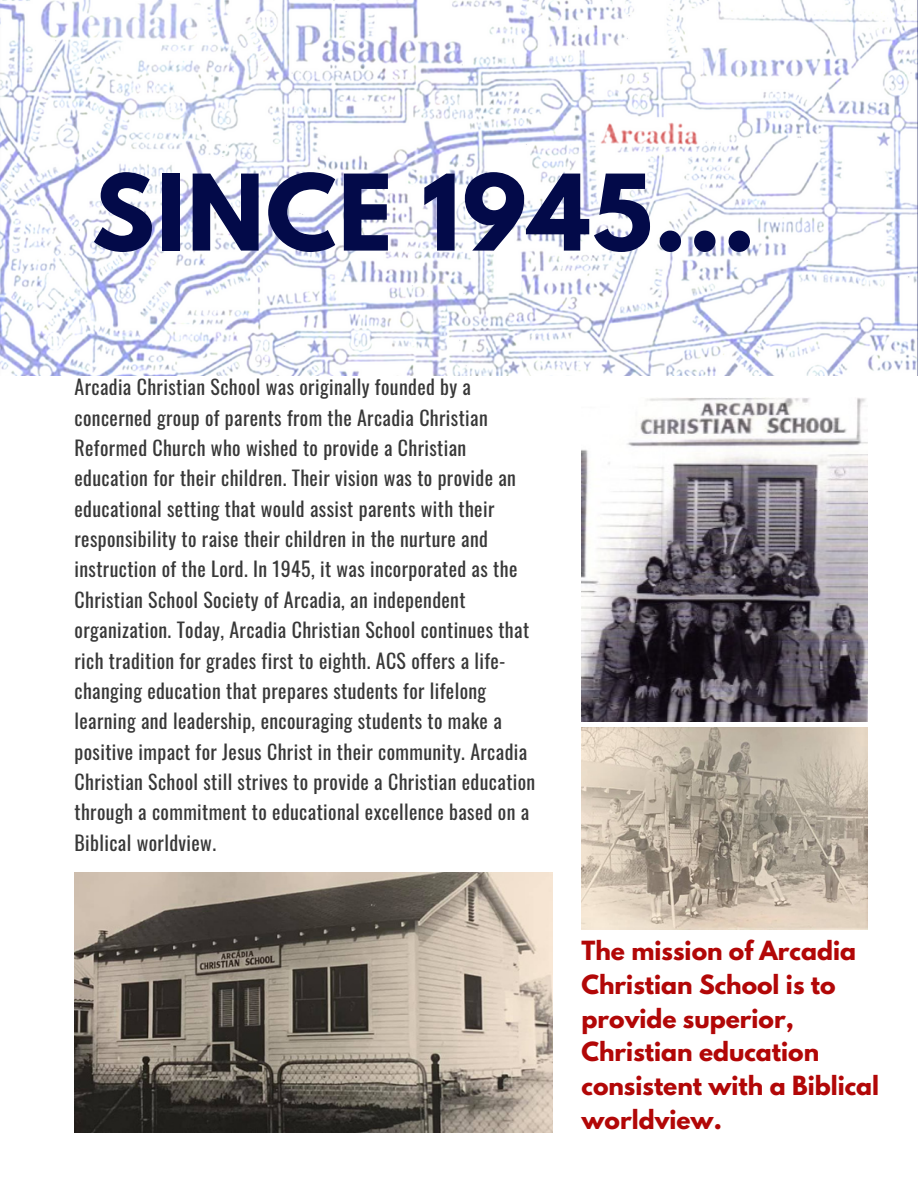
<style>
.page{position:relative;width:918px;height:1188px;background:#fff}
.page>*{position:absolute;margin:0;border:0;box-sizing:border-box;transform-origin:0 0}
.t1{font:700 93.45px "League Spartan";letter-spacing:.02em;color:#030a49}
.t2{font:700 23.4px/33.8px "League Spartan";color:#b20707}
.t3{font:19.8px/30.3px "Oswald";letter-spacing:.02em;color:#383838}
</style>
<div class="page">
<img style="left:0;top:0;width:918px;height:376px">
<img style="left:582px;top:397px;width:285px;height:324px">
<img style="left:75px;top:873px;width:478px;height:260px">
<img style="left:582px;top:728px;width:285px;height:201px">
<h1 class="t1" style="left:92px;top:166px;width:665px">SINCE 1945...</h1>
<p class="t3" style="left:75px;top:371px;width:462px">Arcadia Christian School was originally founded by a concerned group of parents from the Arcadia Christian Reformed Church who wished to provide a Christian education for their children. Their vision was to provide an educational setting that would assist parents with their responsibility to raise their children in the nurture and instruction of the Lord. In 1945, it was incorporated as the Christian School Society of Arcadia, an independent organization. Today, Arcadia Christian School continues that rich tradition for grades first to eighth. ACS offers a life&shy;changing education that prepares students for lifelong learning and leadership, encouraging students to make a positive impact for Jesus Christ in their community. Arcadia Christian School still strives to provide a Christian education through a commitment to educational excellence based on a Biblical worldview.</p>
<p class="t2" style="left:582px;top:937px;width:299px">The mission of Arcadia<br>Christian School is to provide superior,<br>Christian education consistent with a Biblical worldview.</p>
</div>
